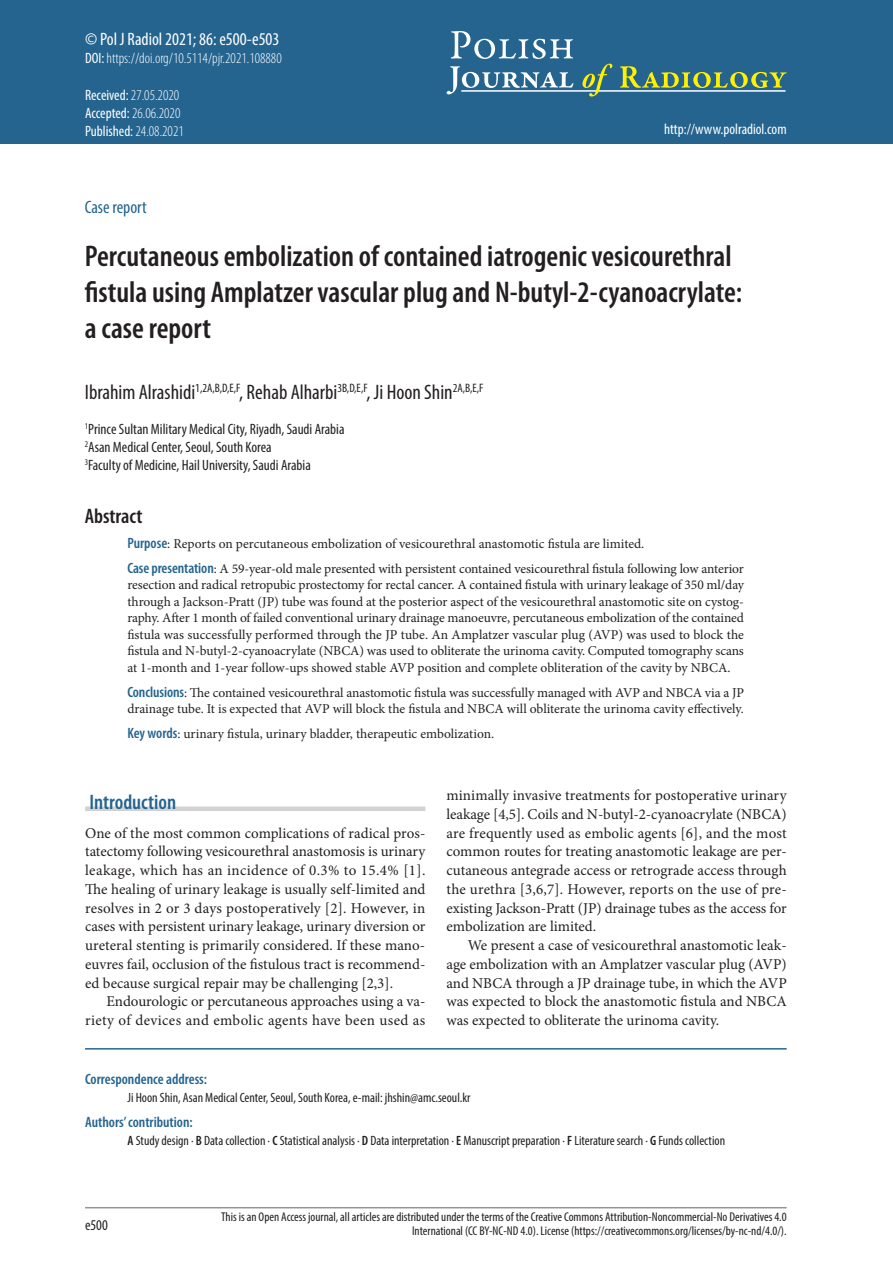
<style>
.page{position:relative;width:893px;height:1263px;background:#fff}
.page>*{position:absolute;margin:0;border:0;box-sizing:border-box;transform-origin:0 0}
.tytul{font:600 condensed 30px/36px "Myriad Pro";color:#231f20}
.autor{font:condensed 21px "Myriad Pro";color:#231f20}
.srodtytul_1{font:600 condensed 21px "Myriad Pro";color:#24648f}
.streszcz{font:600 condensed 21px "Myriad Pro";color:#231f20}
.Pol_J_Radiol{font:condensed 18px "Myriad Pro";color:#fff}
.original_article{font:condensed 18px "Myriad Pro";color:#24648f}
.tekst{font:15px/18.8px "Minion Pro";color:#231f20;text-align:justify}
.tekst_bez_wciecia{font:15px/18.8px "Minion Pro";color:#231f20}
.autor_adres{font:condensed 15px "Myriad Pro";color:#231f20}
.doi{font:300 condensed 15px "Myriad Pro";color:#fff}
.original_article-2{font:condensed 15px "Myriad Pro";color:#fff}
.adres_do_koresponden{font:600 condensed 15px "Myriad Pro";color:#24648f}
.authors_contribution{font:600 condensed 15px "Myriad Pro";color:#24648f}
.doi-2{font:condensed 15px "Myriad Pro";color:#fff}
.tabela_tekst{font:condensed 15px "Myriad Pro";color:#231f20}
.streszczenie{font:13.5px/16.5px "Minion Pro";letter-spacing:-.005em;color:#231f20;text-align:justify}
.authors_contribution-2{font:condensed 13.5px "Myriad Pro";color:#231f20}
.adres_do_koresponden-2{font:condensed 13.5px "Myriad Pro";color:#231f20}
.t1{font:condensed 12.75px/14.2px "Myriad Pro";color:#231f20;text-align:right}
.s1{font-weight:400}
.s2{font-weight:300}
.s3{font-family:"Myriad Pro";font-weight:600;font-stretch:condensed;font-size:15px;color:#24648f}
.s4{font-weight:600}
</style>
<div class="page">
<hr style="left:85px;top:1207px;width:702px;height:1px;background:#939598">
<div style="left:0;top:0;width:893px;height:144px;background:#24648f"></div>
<svg style="left:451px;top:31px;width:122px;height:28px"></svg>
<svg style="left:446px;top:66px;width:127px;height:28px"></svg>
<hr style="left:461px;top:90px;width:324px;height:2px;background:#fff">
<svg style="left:582px;top:64px;width:30px;height:33px"></svg>
<svg style="left:620px;top:66px;width:167px;height:22px"></svg>
<hr style="left:85px;top:1048px;width:702px;height:1px;background:#24648f">
<div style="left:85px;top:806px;width:340px;height:5px;background:#d1d2d4"></div>
<p class="Pol_J_Radiol" style="left:85px;top:28px;width:196px">© Pol J Radiol 2021; 86: e500-e503</p>
<p class="doi" style="left:85px;top:49px;width:198px"><span class="s1">DOI:</span> https://doi.org/10.5114/pjr.2021.108880</p>
<p class="doi" style="left:85px;top:86px;width:96px"><span class="s1">Received:</span> 27.05.2020</p>
<p class="doi" style="left:85px;top:104px;width:97px"><span class="s1">Accepted:</span> 26.06.2020</p>
<p class="doi-2" style="left:85px;top:122px;width:100px">Published: <span class="s2">24.08.2021</span></p>
<p class="original_article-2" style="left:664px;top:120px;width:124px">http://www.polradiol.com</p>
<p class="original_article" style="left:85px;top:196px;width:63px">Case report</p>
<p class="tytul" style="left:85px;top:237px;width:659px">Percutaneous embolization of contained iatrogenic vesicourethral fistula using Amplatzer vascular plug and N-butyl-2-cyanoacrylate: a case report</p>
<p class="autor" style="left:85px;top:379px;width:400px">Ibrahim Alrashidi<sup>1,2A,B,D,E,F</sup>, Rehab Alharbi<sup>3B,D,E,F</sup>, Ji Hoon Shin<sup>2A,B,E,F</sup></p>
<p class="autor_adres" style="left:85px;top:420px;width:261px"><sup>1</sup>Prince Sultan Military Medical City, Riyadh, Saudi Arabia</p>
<p class="autor_adres" style="left:85px;top:438px;width:188px"><sup>2</sup>Asan Medical Center, Seoul, South Korea</p>
<p class="autor_adres" style="left:85px;top:456px;width:227px"><sup>3</sup>Faculty of Medicine, Hail University, Saudi Arabia</p>
<p class="streszcz" style="left:85px;top:503px;width:59px">Abstract</p>
<p class="streszczenie" style="left:127px;top:535px;width:518px"><span class="s3">Purpose</span>: Reports on percutaneous embolization of vesicourethral anastomotic fistula are limited.</p>
<p class="streszczenie" style="left:127px;top:560px;width:618px"><span class="s3">Case presentation</span>: A 59-year-old male presented with persistent contained vesicourethral fistula following low anterior resection and radical retropubic prostectomy for rectal cancer. A contained fistula with urinary leakage of 350 ml/day through a Jackson-Pratt (JP) tube was found at the posterior aspect of the vesicourethral anastomotic site on cystog&shy;raphy. After 1 month of failed conventional urinary drainage manoeuvre, percutaneous embolization of the contained fistula was successfully performed through the JP tube. An Amplatzer vascular plug (AVP) was used to block the fistula and N-butyl-2-cyanoacrylate (NBCA) was used to obliterate the urinoma cavity. Computed tomography scans at 1-month and 1-year follow-ups showed stable AVP position and complete obliteration of the cavity by NBCA.</p>
<p class="streszczenie" style="left:127px;top:684px;width:618px"><span class="s3">Conclusions</span>: The contained vesicourethral anastomotic fistula was successfully managed with AVP and NBCA via a JP drainage tube. It is expected that AVP will block the fistula and NBCA will obliterate the urinoma cavity effectively.</p>
<p class="streszczenie" style="left:127px;top:726px;width:368px"><span class="s3">Key words</span>: urinary fistula, urinary bladder, therapeutic embolization.</p>
<p class="srodtytul_1" style="left:89px;top:789px;width:88px">Introduction</p>
<p class="tekst_bez_wciecia" style="left:85px;top:823px;width:342px">One of the most common complications of radical pros&shy;tatectomy following vesicourethral anastomosis is urinary leakage, which has an incidence of 0.3% to 15.4% [1].<br>The healing of urinary leakage is usually self-limited and resolves in 2 or 3 days postoperatively [2]. However, in cases with persistent urinary leakage, urinary diversion or ureteral stenting is primarily considered. If these mano&shy;euvres fail, occlusion of the fistulous tract is recommend&shy;ed because surgical repair may be challenging [2,3].</p>
<p class="tekst" style="left:85px;top:992px;width:342px;text-align:right">Endourologic or percutaneous approaches using a va&shy;riety of devices and embolic agents have been used as</p>
<p class="tekst" style="left:446px;top:786px;width:342px">minimally invasive treatments for postoperative urinary leakage [4,5]. Coils and N-butyl-2-cyanoacrylate (NBCA) are frequently used as embolic agents [6], and the most common routes for treating anastomotic leakage are per&shy;cutaneous antegrade access or retrograde access through the urethra [3,6,7]. However, reports on the use of pre&shy;existing Jackson-Pratt (JP) drainage tubes as the access for embolization are limited.</p>
<p class="tekst" style="left:446px;top:936px;width:342px;text-indent:21px">We present a case of vesicourethral anastomotic leak&shy;age embolization with an Amplatzer vascular plug (AVP) and NBCA through a JP drainage tube, in which the AVP was expected to block the anastomotic fistula and NBCA was expected to obliterate the urinoma cavity.</p>
<p class="adres_do_koresponden" style="left:85px;top:1069px;width:124px">Correspondence address:</p>
<p class="adres_do_koresponden-2" style="left:128px;top:1089px;width:344px">Ji Hoon Shin, Asan Medical Center, Seoul, South Korea, e-mail: jhshin@amc.seoul.kr</p>
<p class="authors_contribution" style="left:85px;top:1112px;width:109px">Authors’ contribution:</p>
<p class="authors_contribution-2" style="left:128px;top:1132px;width:599px"><span class="s4">A</span> Study design ∙ <span class="s4">B</span> Data collection ∙ <span class="s4">C</span> Statistical analysis ∙ <span class="s4">D</span> Data interpretation ∙ <span class="s4">E</span> Manuscript preparation ∙ <span class="s4">F</span> Literature search ∙ <span class="s4">G</span> Funds collection</p>
<p class="tabela_tekst" style="left:85px;top:1216px;width:24px">e500</p>
<p class="t1" style="left:221px;top:1209px;width:567px">This is an Open Access journal, all articles are distributed under the terms of the Creative Commons Attribution-Noncommercial-No Derivatives 4.0<br>International (CC BY-NC-ND 4.0). License (https://creativecommons.org/licenses/by-nc-nd/4.0/).</p>
</div>
